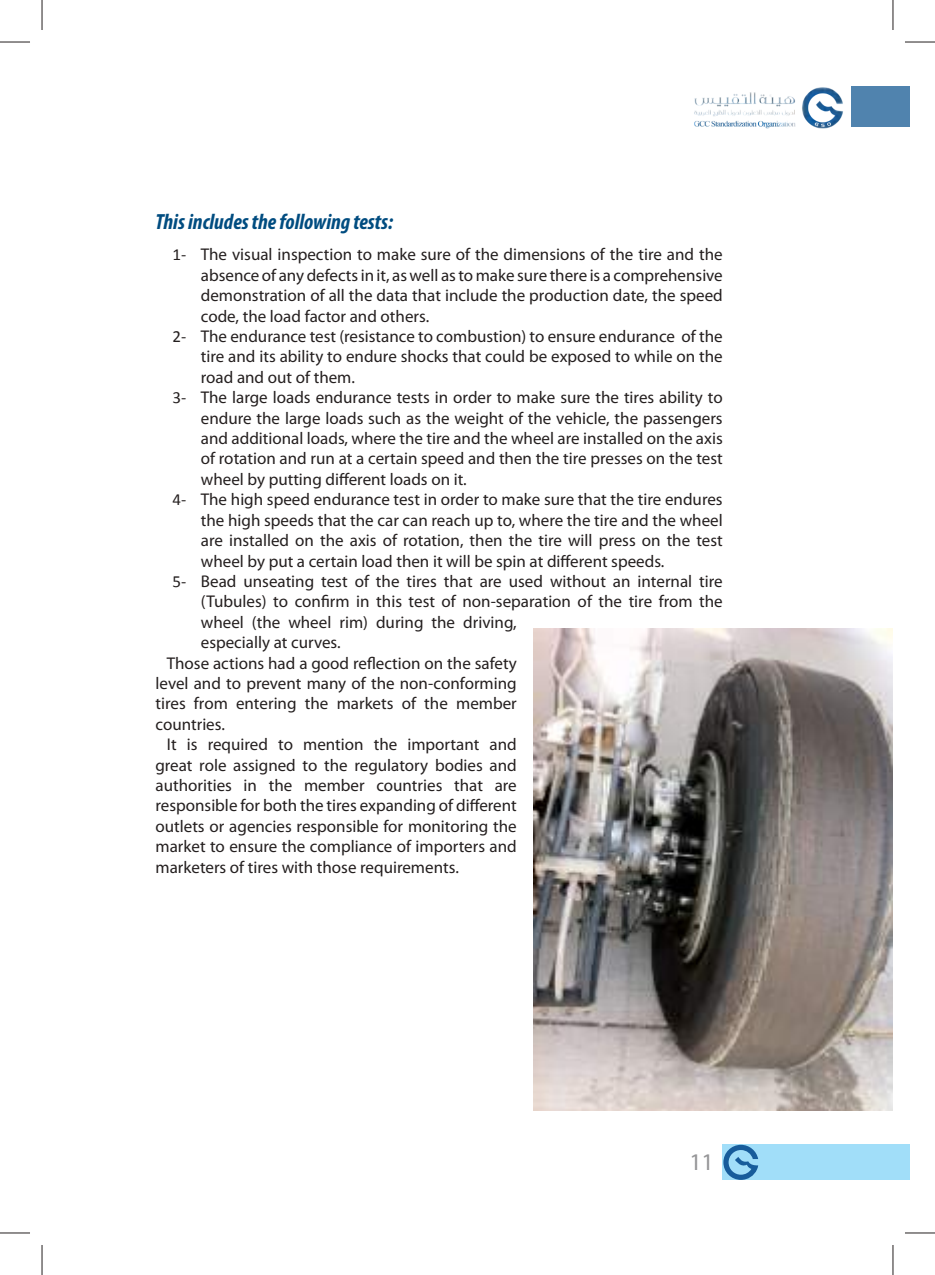
<style>
.page{position:relative;width:935px;height:1275px;background:#fff}
.page>*{position:absolute;margin:0;border:0;box-sizing:border-box;transform-origin:0 0}
.t1{font:24px "Myriad Pro";color:#969698}
.t2{font:italic 700 condensed 22px "Myriad Pro";color:#004c80}
.t3{font:17px/20.4px "Myriad Pro";color:#241f1f}
.t4{font:17px "Calibri";color:#241f1f}
</style>
<div class="page">
<img style="left:694px;top:87px;width:149px;height:42px">
<div style="left:850px;top:87px;width:59px;height:40px;background:#5083ae"></div>
<div style="left:722px;top:1144px;width:187px;height:36px;background:#a1def9"></div>
<svg style="left:723px;top:1144px;width:35px;height:36px"></svg>
<img style="left:533px;top:629px;width:359px;height:482px">
<hr style="left:0;top:42px;width:30px;height:1px;background:#241f1f">
<hr style="left:904px;top:42px;width:30px;height:1px;background:#241f1f">
<hr style="left:0;top:1232px;width:30px;height:1px;background:#241f1f">
<hr style="left:904px;top:1232px;width:30px;height:1px;background:#241f1f">
<hr style="left:42px;top:0;width:1px;height:30px;background:#241f1f">
<hr style="left:42px;top:1245px;width:1px;height:30px;background:#241f1f">
<hr style="left:892px;top:0;width:1px;height:30px;background:#241f1f">
<hr style="left:892px;top:1245px;width:1px;height:30px;background:#241f1f">
<p class="t2" style="left:155px;top:208px;width:239px">Thisincludesthefollowingtests:</p>
<p class="t3" style="left:201px;top:244px;width:523px">The visual inspection to make sure of the dimensions of the tire and the</p>
<p class="t4" style="left:172px;top:244px;width:15px">1-</p>
<p class="t4" style="left:172px;top:326px;width:15px">2-</p>
<p class="t4" style="left:172px;top:387px;width:15px">3-</p>
<p class="t4" style="left:172px;top:489px;width:15px">4-</p>
<p class="t4" style="left:172px;top:570px;width:15px">5-</p>
<p class="t3" style="left:201px;top:265px;width:523px">absenceofanydefectsin ,i t aswellastomakesurethereisacomprehensive demonstration of all the data that include the production date, the speed code, the load factor and others.<br>The endurance test (resistance to combustion) to ensure endurance of the</p>
<p class="t3" style="left:201px;top:346px;width:523px">tire and its ability to endure shocks that could be exposed to while on the road and out of them.<br>The large loads endurance tests in order to make sure the tires ability to</p>
<p class="t3" style="left:201px;top:407px;width:523px">endure the large loads such as the weight of the vehicle, the passengers and additional loads, where the tire and the wheel are installed on the axis of rotation and run at a certain speed and then the tire presses on the test wheel by putting different loads on .i t<br>The high speed endurance test in order to make sure that the tire endures</p>
<p class="t3" style="left:201px;top:509px;width:523px">the high speeds that the car can reach up to, where the tire and the wheel are installed on the axis of rotation, then the tire will press on the test wheel by put a certain load then it will be spin at different speeds.<br>Bead unseating test of the tires that are used without an internal tire</p>
<p class="t3" style="left:463px;top:591px;width:261px;text-indent:-262px">(Tubules) to confirm in this test of non-separation of the tire from the driving,</p>
<p class="t3" style="left:201px;top:611px;width:44px">wheel</p>
<p class="t3" style="left:201px;top:632px;width:141px">especially at curves.</p>
<p class="t3" style="left:167px;top:652px;width:351px">Those actions had a good reflection on the safety</p>
<p class="t3" style="left:155px;top:673px;width:363px">level and to prevent many of the non-conforming</p>
<p class="t3" style="left:456px;top:693px;width:62px">member</p>
<p class="t3" style="left:252px;top:611px;width:30px">(the</p>
<p class="t3" style="left:288px;top:611px;width:44px">wheel</p>
<p class="t3" style="left:376px;top:611px;width:49px">during</p>
<p class="t3" style="left:431px;top:611px;width:25px">the</p>
<p class="t3" style="left:339px;top:611px;width:30px">rim)</p>
<p class="t3" style="left:194px;top:693px;width:35px">from</p>
<p class="t3" style="left:402px;top:693px;width:16px">of</p>
<p class="t3" style="left:305px;top:693px;width:25px">the</p>
<p class="t3" style="left:336px;top:693px;width:58px">markets</p>
<p class="t3" style="left:424px;top:693px;width:25px">the</p>
<p class="t3" style="left:155px;top:693px;width:71px">tires countries.</p>
<p class="t3" style="left:236px;top:693px;width:62px">entering</p>
<p class="t3" style="left:208px;top:734px;width:62px">required</p>
<p class="t3" style="left:373px;top:734px;width:25px">the</p>
<p class="t3" style="left:489px;top:734px;width:29px">and</p>
<p class="t3" style="left:187px;top:734px;width:12px">is</p>
<p class="t3" style="left:303px;top:734px;width:62px">mention</p>
<p class="t3" style="left:407px;top:734px;width:73px">important</p>
<p class="t3" style="left:167px;top:734px;width:11px">It</p>
<p class="t3" style="left:155px;top:754px;width:363px">great role assigned to the regulatory bodies and</p>
<p class="t3" style="left:494px;top:775px;width:24px">are</p>
<p class="t3" style="left:278px;top:734px;width:16px">to</p>
<p class="t3" style="left:155px;top:775px;width:363px">authorities<br>responsible for both the tires expanding of different outlets or agencies responsible for monitoring the market to ensure the compliance of importers and marketers of tires with those requirements.</p>
<p class="t3" style="left:269px;top:775px;width:25px">the</p>
<p class="t3" style="left:304px;top:775px;width:62px">member</p>
<p class="t3" style="left:454px;top:775px;width:30px">that</p>
<p class="t3" style="left:243px;top:775px;width:15px">in</p>
<p class="t3" style="left:376px;top:775px;width:68px">countries</p>
<h1 class="t1" style="left:689px;top:1146px;width:26px">11</h1>
</div>
